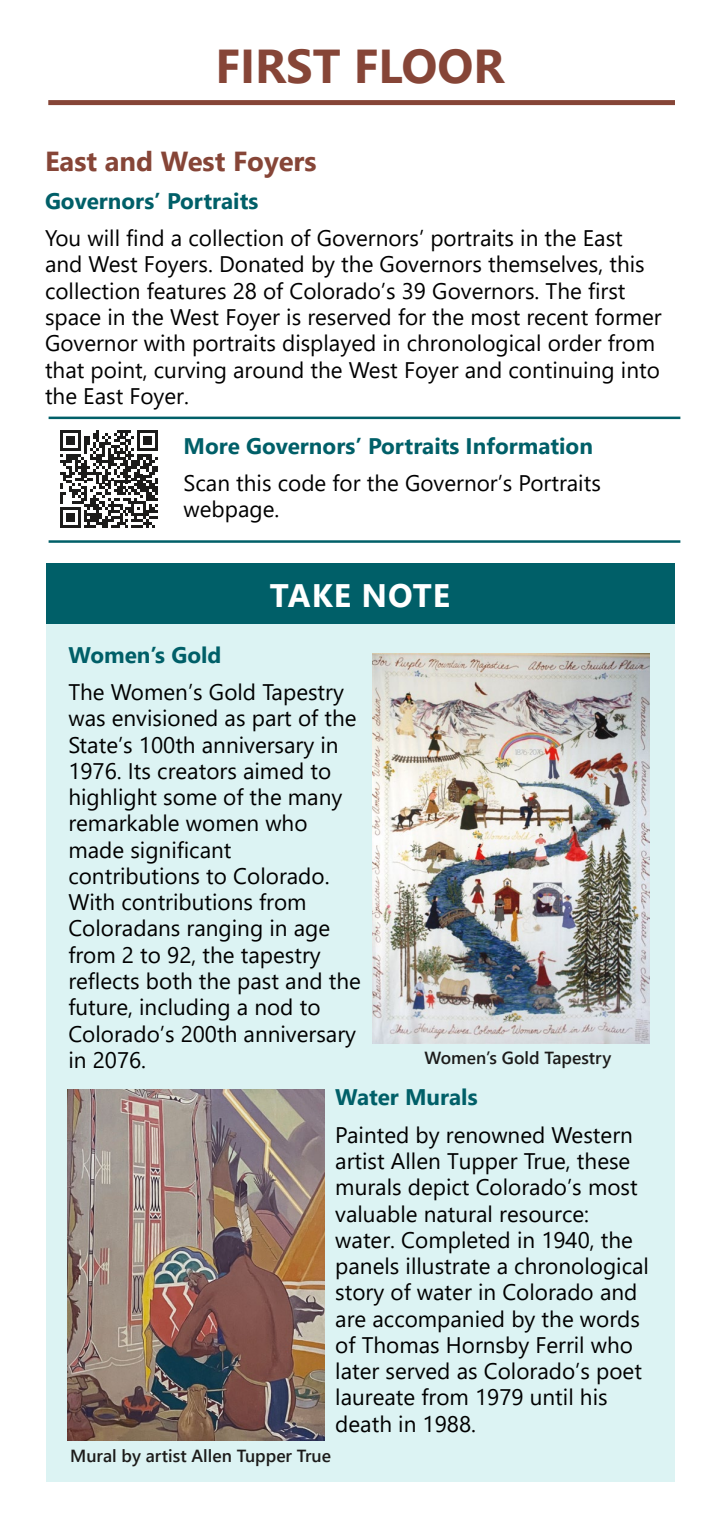
<style>
.page{position:relative;width:720px;height:1530px;background:#fff}
.page>*{position:absolute;margin:0;border:0;box-sizing:border-box;transform-origin:0 0}
.t1{font:700 47.5px "Wlkllh Segoe UI";color:#864537}
.t2{font:700 32.5px "Wlkllh Segoe UI";letter-spacing:.035em;color:#fff}
.t3{font:700 27.5px "Wlkllh Segoe UI";color:#864537}
.t4{font:22.5px/26.2px "Cfhlps Segoe UI";color:#000}
.t5{font:22.5px/26.2px "Bfvkct Segoe UI";color:#000}
.t6{font:700 22.5px "Wlkllh Segoe UI";color:#005f68}
.t7{font:600 17.5px "Pfjlwc Segoe UI";color:#1c1b1a}
.s1{font-family:"Bfvkct Segoe UI"}
.s2{font-family:"Cfhlps Segoe UI"}
</style>
<div class="page">
<svg style="left:60px;top:430px;width:98px;height:98px"></svg>
<div style="left:46px;top:624px;width:628px;height:857px;background:#dcf3f3"></div>
<img style="left:373px;top:653px;width:277px;height:391px">
<img style="left:68px;top:1089px;width:256px;height:352px">
<div style="left:46px;top:563px;width:628px;height:61px;background:#005f68"></div>
<hr style="left:49px;top:417px;width:631px;height:2px;background:#005f68">
<hr style="left:49px;top:540px;width:631px;height:3px;background:#005f68">
<div style="left:48px;top:100px;width:627px;height:5px;background:#864537"></div>
<h1 class="t1" style="left:215px;top:22px;width:291px">FIRST FLOOR</h1>
<h3 class="t3" style="left:45px;top:136px;width:273px">East and West Foyers</h3>
<h4 class="t6" style="left:45px;top:180px;width:215px">Governors’ Portraits</h4>
<p class="t4" style="left:45px;top:223px;width:618px"><span class="s1">You will find a collection of Governors’ portraits in the East and West Foyers. Donated by the Governors themselves, this collection features 28 of Colorado’s 39 Governors. The first </span>space in the West Foyer is reserved for the most recent former Governor with portraits displayed in chronological order from that point, curving around the West Foyer and continuing into the East Foyer.</p>
<h4 class="t6" style="left:184px;top:424px;width:411px">More Governors’ Portraits Information</h4>
<p class="t4" style="left:184px;top:468px;width:419px">Scan this code for the Governor’s Portraits webpage.</p>
<h3 class="t2" style="left:270px;top:565px;width:182px">TAKE NOTE</h3>
<p class="t6" style="left:68px;top:633px;width:155px">Women’s Gold</p>
<p class="t5" style="left:68px;top:677px;width:294px"><span class="s2">The Women’s Gold Tapestry was envisioned as part of the<br></span>State’s 100th anniversary in<br>1976. Its creators aimed to <span class="s2">highlight some of the many </span>remarkable women who made significant <span class="s2">contributions to Colorado.<br>With contributions from<br>Coloradans ranging in age </span>from 2 to 92, the tapestry reflects both the past and the <span class="s2">future, including a nod to<br></span>Colorado’s 200th anniversary in 2076.</p>
<p class="t6" style="left:335px;top:1076px;width:144px">Water Murals</p>
<p class="t4" style="left:335px;top:1120px;width:315px">Painted by renowned Western artist Allen Tupper True, these murals depict Colorado’s most <span class="s1">valuable natural resource: water. Completed in 1940, the </span>panels illustrate a chronological story of water in Colorado and are accompanied by the words of Thomas Hornsby Ferril who later served as Colorado’s poet <span class="s1">laureate from 1979 until his death in 1988.</span></p>
<p class="t7" style="left:424px;top:1041px;width:189px">Women’s Gold Tapestry</p>
<p class="t7" style="left:70px;top:1439px;width:262px">Mural by artist Allen Tupper True</p>
</div>
